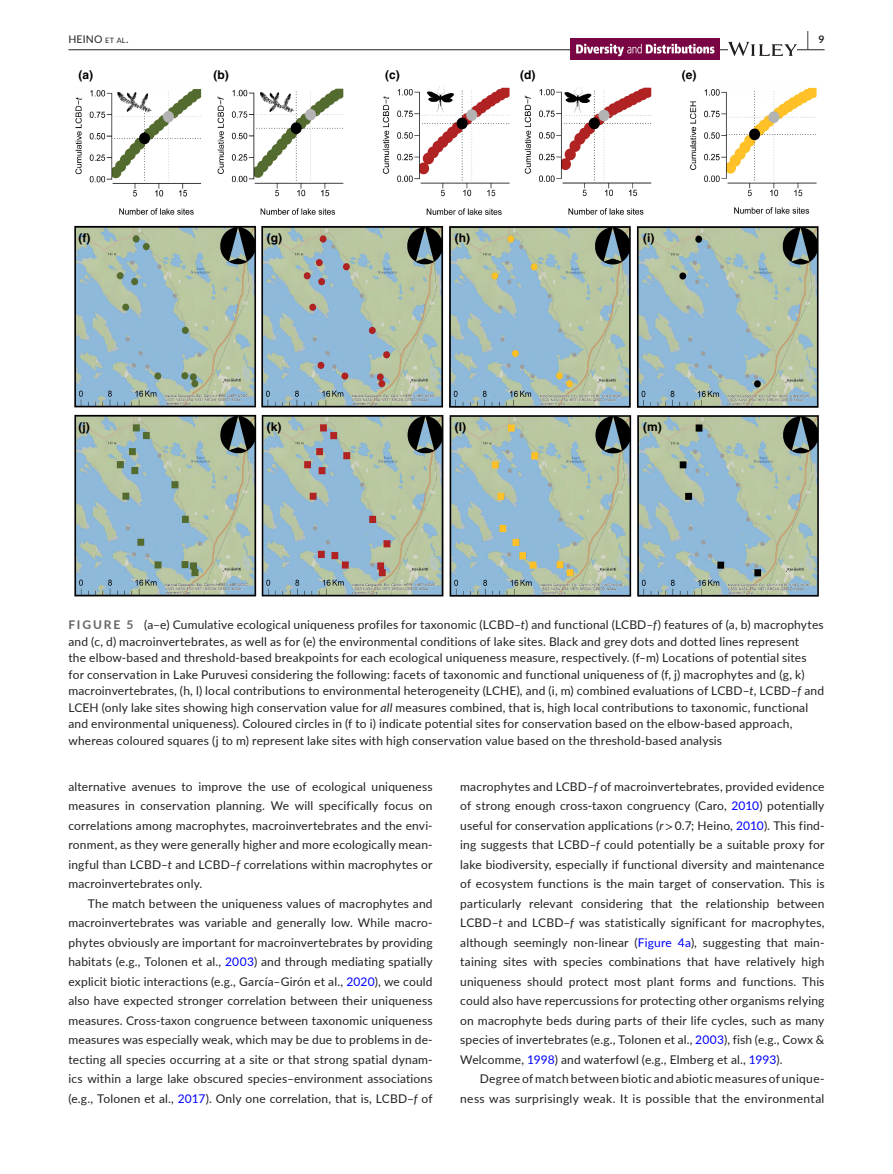
<style>
.page{position:relative;width:893px;height:1174px;background:#fff}
.page>*{position:absolute;margin:0;border:0;box-sizing:border-box;transform-origin:0 0}
.t1{font:700 19.5px "Lato";color:#231f20;scale:.43 1}
.t2{font:12px/19.5px "Lato";letter-spacing:.015em;color:#231f20;text-align:justify}
.t3{font:700 12px "Helvetica";color:#000}
.t4{font:10.5px "Lato";letter-spacing:.015em;color:#231f20}
.s1{font-size:7.35px}
.s2{font-weight:700;color:#636366}
.s3{font-style:italic}
.s4{color:#00f}
.s5{font-family:"STIX"}
</style>
<div class="page">
<hr style="left:68px;top:49px;width:756px;height:1px;background:#231f20">
<img style="left:571px;top:39px;width:149px;height:20px">
<svg style="left:728px;top:42px;width:69px;height:14px"></svg>
<img style="left:74px;top:86px;width:745px;height:511px">
<p class="t4" style="left:68px;top:31px;width:62px">HEINO <span class="s1">et al</span>.</p>
<h1 class="t1" style="left:807px;top:25px;width:43px">| <sup>9</sup></h1>
<p class="t3" style="left:79px;top:68px;width:16px">(a)</p>
<p class="t3" style="left:214px;top:68px;width:17px">(b)</p>
<p class="t3" style="left:385px;top:68px;width:16px">(c)</p>
<p class="t3" style="left:520px;top:68px;width:17px">(d)</p>
<p class="t3" style="left:682px;top:68px;width:16px">(e)</p>
<p class="t3" style="left:79px;top:231px;width:13px">(f)</p>
<p class="t3" style="left:267px;top:231px;width:17px">(g)</p>
<p class="t3" style="left:455px;top:231px;width:17px">(h)</p>
<p class="t3" style="left:643px;top:231px;width:13px">(i)</p>
<p class="t3" style="left:79px;top:419px;width:13px">(j)</p>
<p class="t3" style="left:267px;top:419px;width:16px">(k)</p>
<p class="t3" style="left:455px;top:419px;width:13px">(l)</p>
<p class="t3" style="left:643px;top:419px;width:20px">(m)</p>
<p class="t2" style="left:68px;top:616px;width:757px;line-height:16.5px;text-align:left"><span class="s2">FIGURE 5</span> (a–e) Cumulative ecological uniqueness profiles for taxonomic (LCBD–<span class="s3">t</span>) and functional (LCBD–<span class="s3">f</span>) features of (a, b) macrophytes and (c, d) macroinvertebrates, as well as for (e) the environmental conditions of lake sites. Black and grey dots and dotted lines represent<br>the elbow-based and threshold-based breakpoints for each ecological uniqueness measure, respectively. (f–m) Locations of potential sites for conservation in Lake Puruvesi considering the following: facets of taxonomic and functional uniqueness of (f, j) macrophytes and (g, k) macroinvertebrates, (h, l) local contributions to environmental heterogeneity (LCHE), and (i, m) combined evaluations of LCBD–<span class="s3">t</span>, LCBD–<span class="s3">f</span> and LCEH (only lake sites showing high conservation value for <span class="s3">all</span> measures combined, that is, high local contributions to taxonomic, functional and environmental uniqueness). Coloured circles in (f to i) indicate potential sites for conservation based on the elbow-based approach, whereas coloured squares (j to m) represent lake sites with high conservation value based on the threshold-based analysis</p>
<p class="t2" style="left:68px;top:776px;width:366px">alternative avenues to improve the use of ecological uniqueness measures in conservation planning. We will specifically focus on correlations among macrophytes, macroinvertebrates and the envi&shy;ronment, as they were generally higher and more ecologically mean&shy;ingful than LCBD–<span class="s3">t</span> and LCBD–<span class="s3">f</span> correlations within macrophytes or macroinvertebrates only.</p>
<p class="t2" style="left:68px;top:893px;width:366px;text-indent:20px">The match between the uniqueness values of macrophytes and macroinvertebrates was variable and generally low. While macro&shy;phytes obviously are important for macroinvertebrates by providing habitats (e.g., Tolonen et al., <span class="s4">2003</span>) and through mediating spatially explicit biotic interactions (e.g., García–Girón et al., <span class="s4">2020</span>), we could also have expected stronger correlation between their uniqueness measures. Cross-taxon congruence between taxonomic uniqueness measures was especially weak, which may be due to problems in de&shy;tecting all species occurring at a site or that strong spatial dynam&shy;ics within a large lake obscured species–environment associations (e.g., Tolonen et al., <span class="s4">2017</span>). Only one correlation, that is, LCBD–<span class="s3">f</span> of</p>
<p class="t2" style="left:460px;top:776px;width:366px">macrophytes and LCBD–<span class="s3">f</span> of macroinvertebrates, provided evidence of strong enough cross-taxon congruency (Caro, <span class="s4">2010</span>) potentially useful for conservation applications (<span class="s3">r</span><span class="s5">&gt;</span> 0.7; Heino, <span class="s4">2010</span>). This find&shy;ing suggests that LCBD–<span class="s3">f</span> could potentially be a suitable proxy for lake biodiversity, especially if functional diversity and maintenance of ecosystem functions is the main target of conservation. This is particularly relevant considering that the relationship between LCBD–<span class="s3">t</span> and LCBD–<span class="s3">f</span> was statistically significant for macrophytes, although seemingly non-linear (<span class="s4">Figure 4a</span>), suggesting that main&shy;taining sites with species combinations that have relatively high uniqueness should protect most plant forms and functions. This could also have repercussions for protecting other organisms relying on macrophyte beds during parts of their life cycles, such as many species of invertebrates (e.g., Tolonen et al., <span class="s4">2003</span>), fish (e.g., Cowx &amp; Welcomme, <span class="s4">1998</span>) and waterfowl (e.g., Elmberg et al., <span class="s4">1993</span>).</p>
<p class="t2" style="left:460px;top:1068px;width:366px;text-align:right">Degree of match between biotic and abiotic measures of unique&shy;ness was surprisingly weak. It is possible that the environmental</p>
</div>
